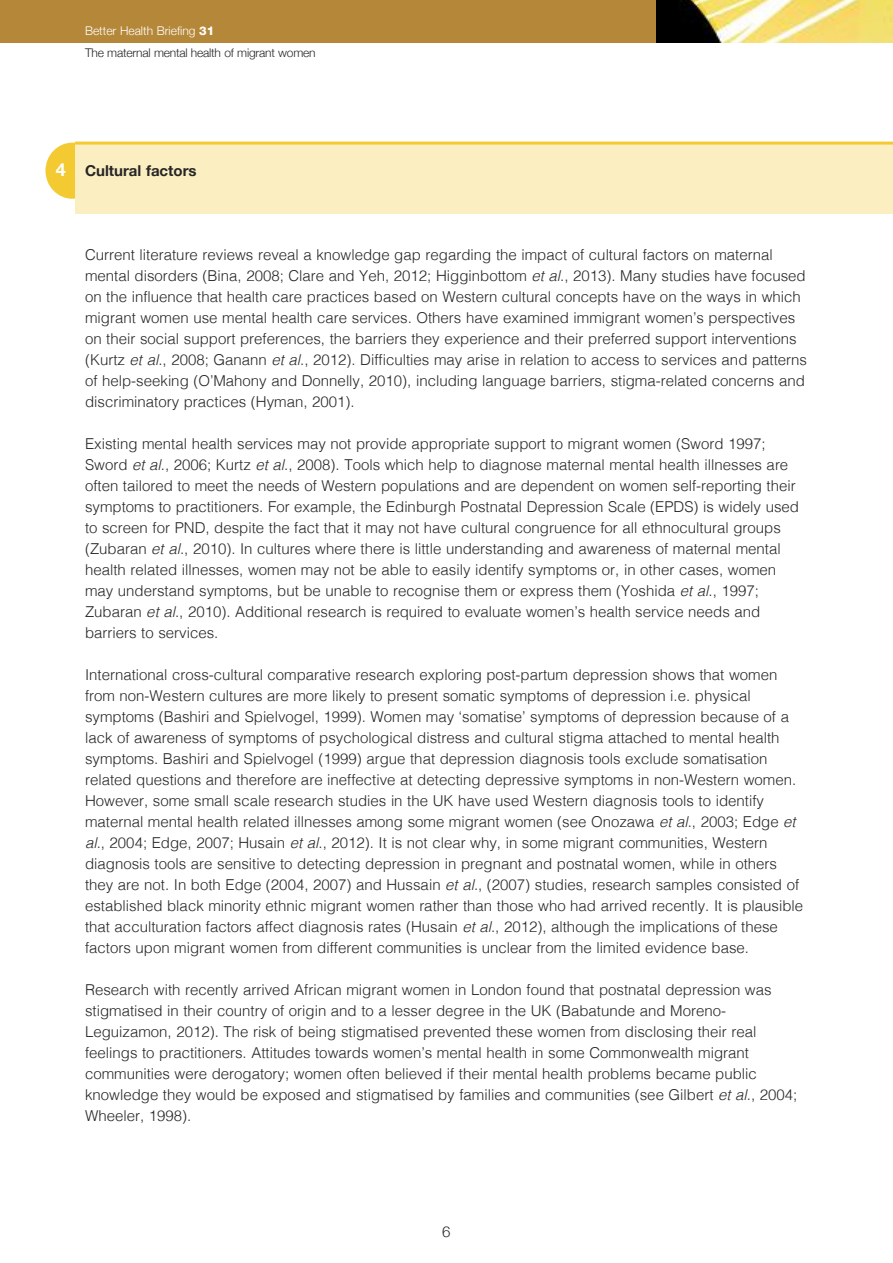
<style>
.page{position:relative;width:893px;height:1263px;background:#fff}
.page>*{position:absolute;margin:0;border:0;box-sizing:border-box;transform-origin:0 0}
.t1{font:700 18px "Helvetica Neue";color:#fff}
.t2{font:300 15px/21px "Helvetica";color:#272627}
.t3{font:700 15px "Helvetica Neue";color:#272627}
.t4{font:300 15px "Helvetica Neue";color:#272627}
.t5{font:300 12px/22.5px "Helvetica Neue";letter-spacing:-.015em;color:#272627}
.s1{color:#fff}
.s2{font-family:"Helvetica Neue LT";font-weight:800;color:#fff}
.s3{font-style:italic}
</style>
<div class="page">
<div style="left:45px;top:143px;width:54px;height:56px;background:#f3ca32;border-radius:50%"></div>
<div style="left:75px;top:143px;width:818px;height:71px;background:#fbefc2"></div>
<hr style="left:75px;top:142px;width:818px;height:3px;background:#f3ca32">
<div style="left:0;top:0;width:657px;height:43px;background:#b58839"></div>
<img style="left:657px;top:0;width:236px;height:43px">
<p class="t5" style="left:85px;top:19px;width:232px"><span class="s1">Better Health Briefing</span> <span class="s2">31<br></span>The maternal mental health of migrant women</p>
<p class="t1" style="left:56px;top:158px;width:12px">4</p>
<p class="t3" style="left:85px;top:162px;width:113px">Cultural factors</p>
<p class="t2" style="left:85px;top:246px;width:724px">Current literature reviews reveal a knowledge gap regarding the impact of cultural factors on maternal mental disorders (Bina, 2008; Clare and Yeh, 2012; Higginbottom <span class="s3">et al</span>., 2013). Many studies have focused on the influence that health care practices based on Western cultural concepts have on the ways in which migrant women use mental health care services. Others have examined immigrant women’s perspectives on their social support preferences, the barriers they experience and their preferred support interventions (Kurtz <span class="s3">et al</span>., 2008; Ganann <span class="s3">et al</span>., 2012). Difficulties may arise in relation to access to services and patterns of help-seeking (O’Mahony and Donnelly, 2010), including language barriers, stigma-related concerns and discriminatory practices (Hyman, 2001).</p>
<p class="t2" style="left:85px;top:435px;width:715px">Existing mental health services may not provide appropriate support to migrant women (Sword 1997; Sword <span class="s3">et al</span>., 2006; Kurtz <span class="s3">et al</span>., 2008). Tools which help to diagnose maternal mental health illnesses are often tailored to meet the needs of Western populations and are dependent on women self-reporting their symptoms to practitioners. For example, the Edinburgh Postnatal Depression Scale (EPDS) is widely used to screen for PND, despite the fact that it may not have cultural congruence for all ethnocultural groups (Zubaran <span class="s3">et al</span>., 2010). In cultures where there is little understanding and awareness of maternal mental health related illnesses, women may not be able to easily identify symptoms or, in other cases, women may understand symptoms, but be unable to recognise them or express them (Yoshida <span class="s3">et al</span>., 1997; Zubaran <span class="s3">et al</span>., 2010). Additional research is required to evaluate women’s health service needs and barriers to services.</p>
<p class="t2" style="left:85px;top:666px;width:720px">International cross-cultural comparative research exploring post-partum depression shows that women from non-Western cultures are more likely to present somatic symptoms of depression i.e. physical symptoms (Bashiri and Spielvogel, 1999). Women may ‘somatise’ symptoms of depression because of a lack of awareness of symptoms of psychological distress and cultural stigma attached to mental health symptoms. Bashiri and Spielvogel (1999) argue that depression diagnosis tools exclude somatisation related questions and therefore are ineffective at detecting depressive symptoms in non-Western women.<br>However, some small scale research studies in the UK have used Western diagnosis tools to identify maternal mental health related illnesses among some migrant women (see Onozawa <span class="s3">et al</span>., 2003; Edge <span class="s3">et al</span>., 2004; Edge, 2007; Husain <span class="s3">et al</span>., 2012). It is not clear why, in some migrant communities, Western diagnosis tools are sensitive to detecting depression in pregnant and postnatal women, while in others they are not. In both Edge (2004, 2007) and Hussain <span class="s3">et al</span>., (2007) studies, research samples consisted of established black minority ethnic migrant women rather than those who had arrived recently. It is plausible that acculturation factors affect diagnosis rates (Husain <span class="s3">et al</span>., 2012), although the implications of these factors upon migrant women from different communities is unclear from the limited evidence base.</p>
<p class="t2" style="left:85px;top:981px;width:714px">Research with recently arrived African migrant women in London found that postnatal depression was stigmatised in their country of origin and to a lesser degree in the UK (Babatunde and Moreno-Leguizamon, 2012). The risk of being stigmatised prevented these women from disclosing their real feelings to practitioners. Attitudes towards women’s mental health in some Commonwealth migrant communities were derogatory; women often believed if their mental health problems became public knowledge they would be exposed and stigmatised by families and communities (see Gilbert <span class="s3">et al</span>., 2004; Wheeler, 1998).</p>
<p class="t4" style="left:442px;top:1223px;width:10px">6</p>
</div>
